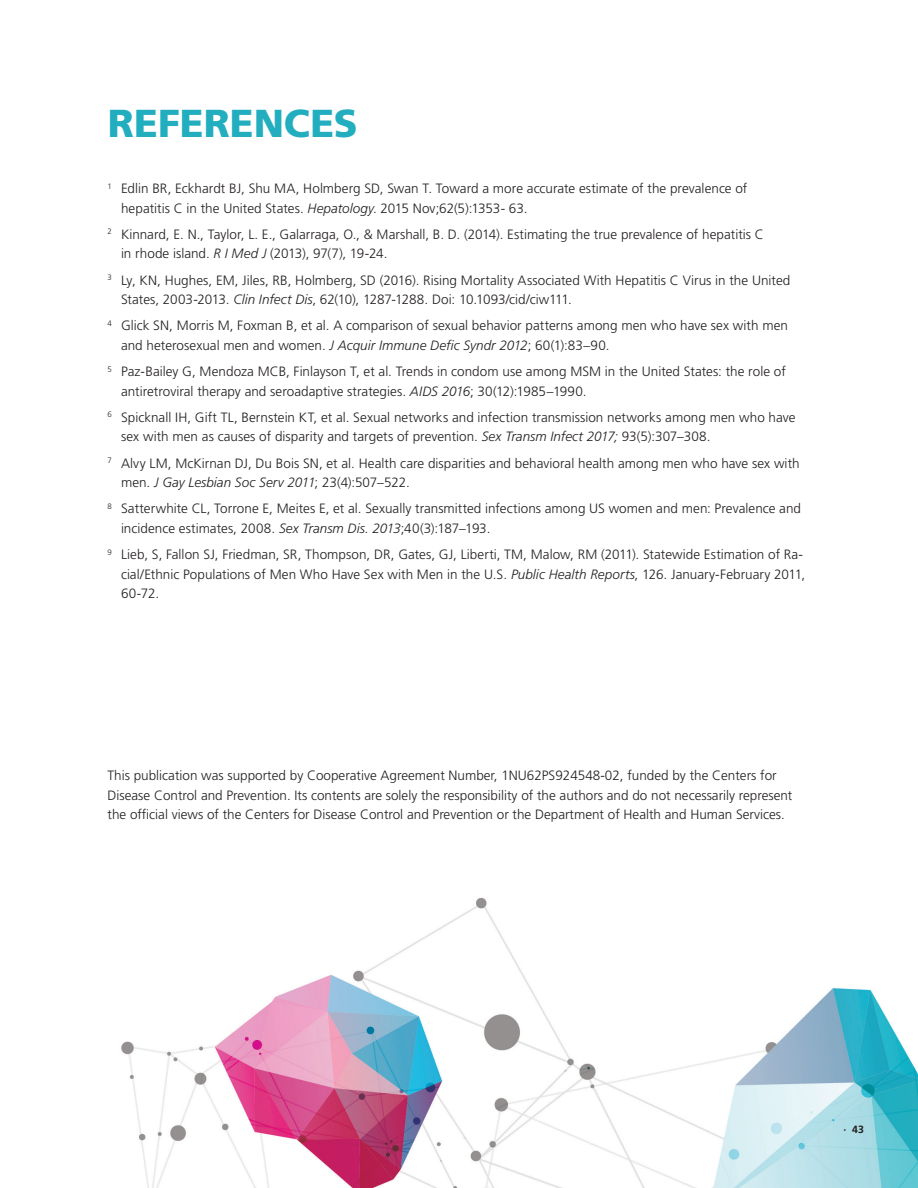
<style>
.page{position:relative;width:918px;height:1188px;background:#fff}
.page>*{position:absolute;margin:0;border:0;box-sizing:border-box;transform-origin:0 0}
.t1{font:900 39px "Frutiger LT Std";letter-spacing:.005em;color:#22aebf}
.t2{font:300 13.5px/19.5px "Frutiger LT Std";color:#231f20}
.t3{font:700 10.5px "Frutiger LT Std";color:#231f20}
.s1{font-style:italic}
</style>
<div class="page">
<img style="left:121px;top:898px;width:797px;height:290px">
<h1 class="t1" style="left:108px;top:100px;width:251px">REFERENCES</h1>
<p class="t2" style="left:121px;top:179px;width:628px;text-indent:-14px"><sup>1</sup> Edlin BR, Eckhardt BJ, Shu MA, Holmberg SD, Swan T. Toward a more accurate estimate of the prevalence of hepatitis C in the United States. <span class="s1">Hepatology</span>. 2015 Nov;62(5):1353- 63.</p>
<p class="t2" style="left:121px;top:225px;width:644px;text-indent:-14px"><sup>2</sup> Kinnard, E. N., Taylor, L. E., Galarraga, O., &amp; Marshall, B. D. (2014). Estimating the true prevalence of hepatitis C in rhode island. <span class="s1">R I Med J</span> (2013), 97(7), 19-24.</p>
<p class="t2" style="left:121px;top:270px;width:671px;text-indent:-14px"><sup>3</sup> Ly, KN, Hughes, EM, Jiles, RB, Holmberg, SD (2016). Rising Mortality Associated With Hepatitis C Virus in the United<br>States, 2003-2013. <span class="s1">Clin Infect Dis</span>, 62(10), 1287-1288. Doi: 10.1093/cid/ciw111.</p>
<p class="t2" style="left:121px;top:316px;width:668px;text-indent:-14px"><sup>4</sup> Glick SN, Morris M, Foxman B, et al. A comparison of sexual behavior patterns among men who have sex with men and heterosexual men and women. <span class="s1">J Acquir Immune Defic Syndr 2012</span>; 60(1):83–90.</p>
<p class="t2" style="left:121px;top:362px;width:666px;text-indent:-14px"><sup>5</sup> Paz-Bailey G, Mendoza MCB, Finlayson T, et al. Trends in condom use among MSM in the United States: the role of antiretroviral therapy and seroadaptive strategies. <span class="s1">AIDS 2016</span>; 30(12):1985–1990.</p>
<p class="t2" style="left:121px;top:408px;width:676px;text-indent:-14px"><sup>6</sup> Spicknall IH, Gift TL, Bernstein KT, et al. Sexual networks and infection transmission networks among men who have sex with men as causes of disparity and targets of prevention. <span class="s1">Sex Transm Infect 2017;</span> 93(5):307–308.</p>
<p class="t2" style="left:121px;top:453px;width:680px;text-indent:-14px"><sup>7</sup> Alvy LM, McKirnan DJ, Du Bois SN, et al. Health care disparities and behavioral health among men who have sex with men. <span class="s1">J Gay Lesbian Soc Serv 2011</span>; 23(4):507–522.</p>
<p class="t2" style="left:121px;top:499px;width:682px;text-indent:-14px"><sup>8</sup> Satterwhite CL, Torrone E, Meites E, et al. Sexually transmitted infections among US women and men: Prevalence and incidence estimates, 2008. <span class="s1">Sex Transm Dis. 2013</span>;40(3):187–193.</p>
<p class="t2" style="left:121px;top:545px;width:686px;text-indent:-14px"><sup>9</sup> Lieb, S, Fallon SJ, Friedman, SR, Thompson, DR, Gates, GJ, Liberti, TM, Malow, RM (2011). Statewide Estimation of Ra&shy;cial/Ethnic Populations of Men Who Have Sex with Men in the U.S. <span class="s1">Public Health Reports</span>, 126. January-February 2011,<br>60-72.</p>
<p class="t2" style="left:108px;top:766px;width:686px">This publication was supported by Cooperative Agreement Number, 1NU62PS924548-02, funded by the Centers for<br>Disease Control and Prevention. Its contents are solely the responsibility of the authors and do not necessarily represent the official views of the Centers for Disease Control and Prevention or the Department of Health and Human Services.</p>
<p class="t3" style="left:844px;top:1123px;width:22px">∙ 43</p>
</div>
